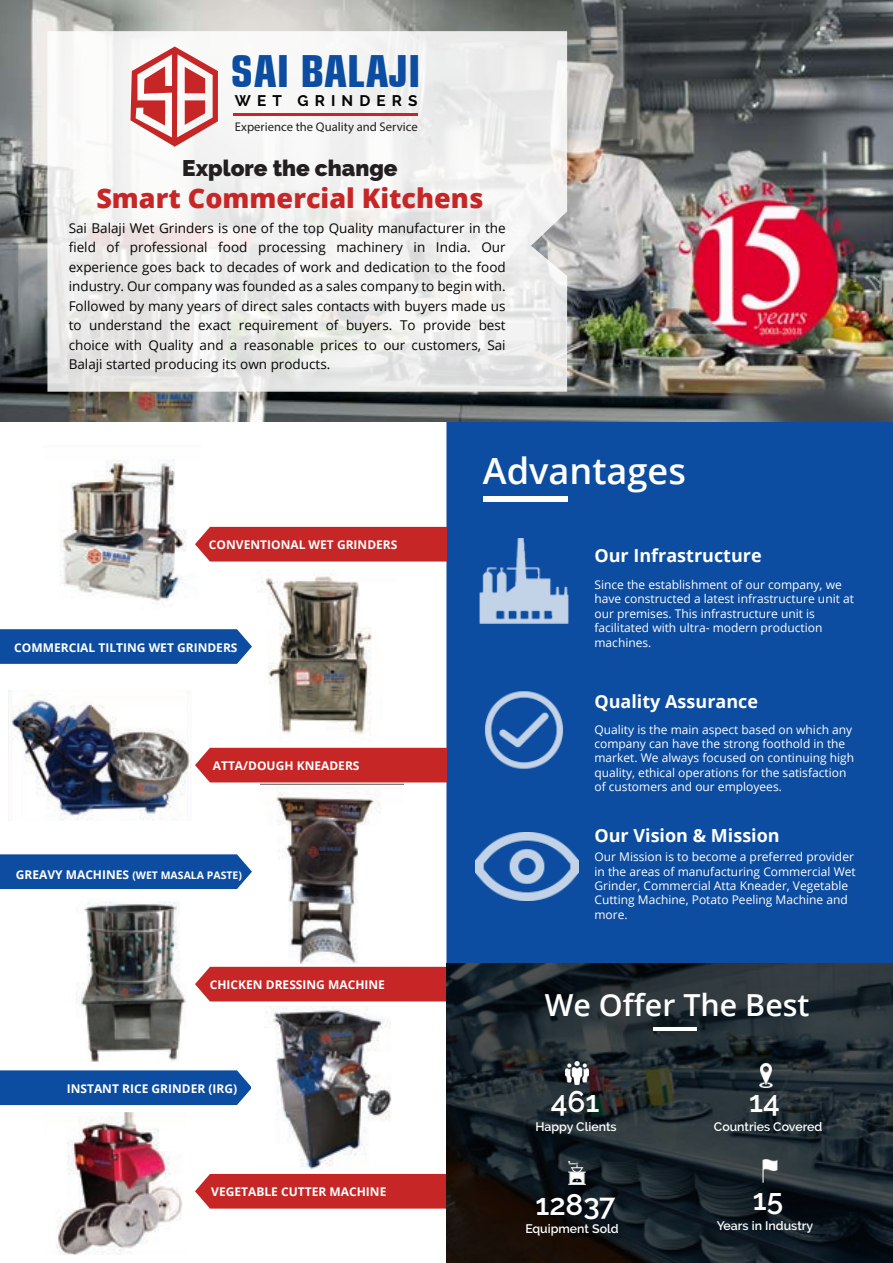
<style>
.page{position:relative;width:893px;height:1263px;background:#fff}
.page>*{position:absolute;margin:0;border:0;box-sizing:border-box;transform-origin:0 0}
.t1{font:125.7px "Open Sans";color:#fff}
.t2{font:700 condensed 44.4px "Square 721 BT";color:#0d4da1}
.t3{font:600 36.15px "Open Sans";color:#fff}
.t4{font:600 30.45px "Open Sans";color:#fff}
.t5{font:600 29.7px "Raleway";color:#fff}
.t6{font:800 27px "Open Sans";color:#c62626}
.t7{font:900 22.5px "Raleway";color:#231f20}
.t8{font:700 18px "Open Sans";color:#fff}
.t9{font:700 15.3px "Raleway";letter-spacing:.4em;color:#040503}
.t10{font:13.5px/19.5px "Open Sans";color:#040503;text-align:justify}
.t11{font:12.6px "Myriad Pro";color:#231f20}
.t12{font:600 12.3px "Raleway";color:#fdfefe}
.t13{font:12px/14.4px "Open Sans";color:#fdfefe}
.t14{font:700 12px "Open Sans";color:#fff}
.t15{font:700 10.5px "Open Sans";color:#fff}
.s1{font-size:12px}
</style>
<div class="page">
<img style="left:76px;top:902px;width:110px;height:159px">
<img style="left:262px;top:576px;width:110px;height:159px">
<img style="left:60px;top:459px;width:126px;height:145px">
<div style="left:446px;top:421px;width:447px;height:543px;background:#0d4da1"></div>
<img style="left:0;top:0;width:893px;height:421px">
<svg style="left:47px;top:31px;width:520px;height:361px;fill:#f0f0ef"></svg>
<div style="left:195px;top:527px;width:252px;height:34px;background:#c62626"></div>
<svg style="left:0;top:629px;width:252px;height:35px;background:#1553a4"></svg>
<div style="left:195px;top:748px;width:252px;height:34px;background:#c62626"></div>
<div style="left:195px;top:967px;width:251px;height:34px;background:#c62626"></div>
<div style="left:195px;top:1174px;width:251px;height:34px;background:#c62626"></div>
<div style="left:0;top:854px;width:252px;height:35px;background:#0d4da1"></div>
<div style="left:0;top:1070px;width:251px;height:35px;background:#0d4da1"></div>
<img style="left:472px;top:538px;width:103px;height:85px">
<img style="left:472px;top:688px;width:103px;height:85px">
<img style="left:476px;top:832px;width:103px;height:69px">
<div style="left:483px;top:496px;width:84px;height:6px;background:#fff"></div>
<svg style="left:446px;top:964px;width:447px;height:299px;background:#1d252a"></svg>
<hr style="left:653px;top:1027px;width:43px;height:4px;background:#fff">
<img style="left:759px;top:1159px;width:23px;height:23px">
<img style="left:566px;top:1161px;width:23px;height:23px">
<img style="left:566px;top:1061px;width:23px;height:23px">
<img style="left:754px;top:1064px;width:23px;height:23px">
<img style="left:9px;top:691px;width:182px;height:129px">
<img style="left:260px;top:784px;width:144px;height:180px">
<img style="left:266px;top:1006px;width:126px;height:164px">
<img style="left:57px;top:1112px;width:125px;height:143px">
<svg style="left:130px;top:47px;width:88px;height:100px"></svg>
<hr style="left:233px;top:113px;width:185px;height:2px;background:#c62626">
<h2 class="t2" style="left:231px;top:45px;width:191px">SAI BALAJI</h2>
<p class="t9" style="left:235px;top:92px;width:184px">WET GRINDERS</p>
<p class="t11" style="left:235px;top:119px;width:184px">Experience the Quality and Service</p>
<h3 class="t7" style="left:182px;top:155px;width:217px">Explore the change</h3>
<h3 class="t6" style="left:96px;top:178px;width:389px">Smart Commercial Kitchens</h3>
<h1 class="t1" style="left:430px;top:180px;width:49px">}</h1>
<p class="t10" style="left:69px;top:218px;width:439px">Sai Balaji Wet Grinders is one of the top Quality manufacturer in the field of professional food processing machinery in India. Our experience goes back to decades of work and dedication to the food industry. Our company was founded as a sales company to begin with.<br>Followed by many years of direct sales contacts with buyers made us to understand the exact requirement of buyers. To provide best choice with Quality and a reasonable prices to our customers, Sai Balaji started producing its own products.</p>
<p class="t14" style="left:209px;top:536px;width:190px">CONVENTIONAL WET GRINDERS</p>
<p class="t14" style="left:14px;top:639px;width:225px">COMMERCIAL TILTING WET GRINDERS</p>
<p class="t14" style="left:213px;top:757px;width:148px">ATTA/DOUGH KNEADERS</p>
<p class="t15" style="left:16px;top:867px;width:228px"><span class="s1">GREAVY MACHINES</span> (WET MASALA PASTE)</p>
<p class="t14" style="left:210px;top:976px;width:177px">CHICKEN DRESSING MACHINE</p>
<p class="t14" style="left:67px;top:1080px;width:172px">INSTANT RICE GRINDER (IRG)</p>
<p class="t14" style="left:211px;top:1183px;width:177px">VEGETABLE CUTTER MACHINE</p>
<h3 class="t3" style="left:483px;top:446px;width:205px">Advantages</h3>
<h3 class="t8" style="left:594px;top:542px;width:169px">Our Infrastructure</h3>
<p class="t13" style="left:594px;top:577px;width:261px">Since the establishment of our company, we have constructed a latest infrastructure unit at our premises. This infrastructure unit is facilitated with ultra- modern production machines.</p>
<h3 class="t8" style="left:594px;top:689px;width:165px">Quality Assurance</h3>
<p class="t13" style="left:594px;top:722px;width:261px">Quality is the main aspect based on which any company can have the strong foothold in the market. We always focused on continuing high quality, ethical operations for the satisfaction of customers and our employees.</p>
<h3 class="t8" style="left:594px;top:823px;width:187px">Our Vision &amp; Mission</h3>
<p class="t13" style="left:594px;top:849px;width:263px">Our Mission is to become a preferred provider in the areas of manufacturing Commercial Wet Grinder, Commercial Atta Kneader, Vegetable Cutting Machine, Potato Peeling Machine and more.</p>
<h3 class="t4" style="left:545px;top:984px;width:266px">We Offer The Best</h3>
<h3 class="t5" style="left:551px;top:1085px;width:50px">461</h3>
<p class="t12" style="left:535px;top:1119px;width:83px">Happy Clients</p>
<h3 class="t5" style="left:749px;top:1085px;width:32px">14</h3>
<p class="t12" style="left:714px;top:1119px;width:110px">Countries Covered</p>
<h3 class="t5" style="left:753px;top:1182px;width:32px">15</h3>
<h3 class="t5" style="left:535px;top:1187px;width:82px">12837</h3>
<p class="t12" style="left:525px;top:1222px;width:95px">Equipment Sold</p>
<p class="t12" style="left:717px;top:1218px;width:98px">Years in Industry</p>
</div>
